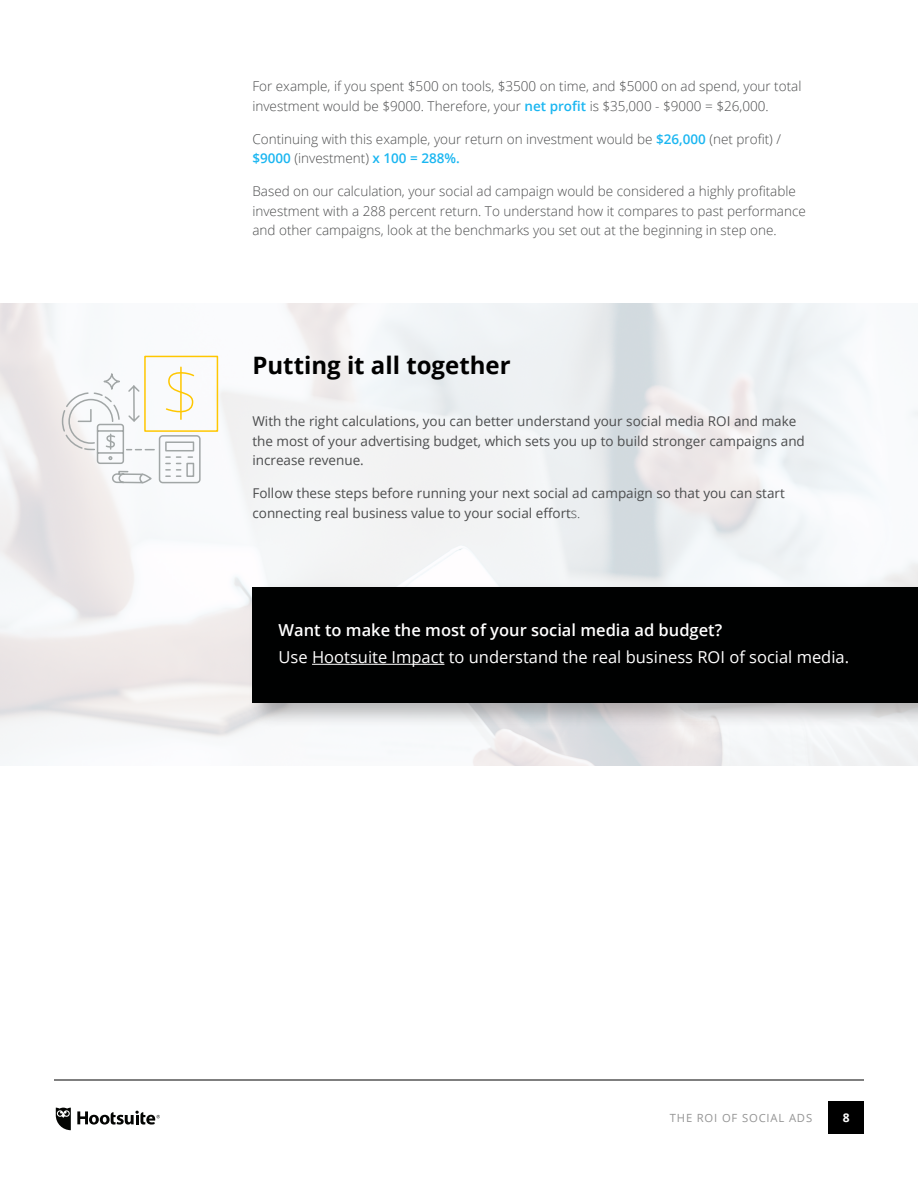
<style>
.page{position:relative;width:918px;height:1188px;background:#fff}
.page>*{position:absolute;margin:0;border:0;box-sizing:border-box;transform-origin:0 0}
.Body{font:700 24px "Open Sans";color:#000}
.t1{font:16.5px/27px "Open Sans";color:#fff}
.Body-2{font:300 13.5px/19.5px "Open Sans";color:#4b4c4d}
.Body-3{font:13.5px/19.5px "Open Sans";color:#4b4c4d}
.t2{font:700 12px "Open Sans";color:#fff}
.t3{font:11.25px "Open Sans";letter-spacing:.075em;color:#949494}
.s1{font-weight:600;color:#1ab6f1}
.s2{font-weight:300}
.s3{font-weight:600}
</style>
<div class="page">
<div style="left:828px;top:1101px;width:36px;height:33px;background:#000"></div>
<hr style="left:54px;top:1080px;width:810px;height:1px;background:#000">
<svg style="left:56px;top:1108px;width:15px;height:22px"></svg>
<svg style="left:77px;top:1111px;width:83px;height:14px"></svg>
<div style="left:248px;top:582px;width:670px;height:147px;background:#231f20;opacity:.3"></div>
<div style="left:252px;top:587px;width:666px;height:116px;background:#000101"></div>
<hr style="left:312px;top:664px;width:132px;height:1px;background:#fff">
<div style="left:144px;top:356px;width:74px;height:76px;border:2px solid #ffc700"></div>
<hr style="left:180px;top:367px;width:2px;height:52px;background:#ffc700">
<svg style="left:61px;top:370px;width:140px;height:115px"></svg>
<p class="Body-2" style="left:252px;top:76px;width:551px">For example, if you spent $500 on tools, $3500 on time, and $5000 on ad spend, your total investment would be $9000. Therefore, your <span class="s1">net profit</span> is $35,000 - $9000 = $26,000.</p>
<p class="Body-2" style="left:252px;top:129px;width:530px">Continuing with this example, your return on investment would be <span class="s1">$26,000</span> (net profit) / <span class="s1">$9000</span> (investment) <span class="s1">x 100 = 288%.</span></p>
<p class="Body-2" style="left:252px;top:181px;width:555px">Based on our calculation, your social ad campaign would be considered a highly profitable investment with a 288 percent return. To understand how it compares to past performance and other campaigns, look at the benchmarks you set out at the beginning in step one.</p>
<p class="Body" style="left:252px;top:348px;width:260px">Putting it all together</p>
<p class="Body-3" style="left:252px;top:411px;width:554px">With the right calculations, you can better understand your social media ROI and make the most of your advertising budget, which sets you up to build stronger campaigns and increase revenue.</p>
<p class="Body-3" style="left:252px;top:483px;width:534px">Follow these steps before running your next social ad campaign so that you can start connecting real business value to your social effort<span class="s2">s.</span></p>
<h2 class="t1" style="left:279px;top:616px;width:572px"><span class="s3">Want to make the most of your social media ad budget?<br></span>Use Hootsuite Impact to understand the real business ROI of social media.</h2>
<p class="t3" style="left:670px;top:1110px;width:144px">THE ROI OF SOCIAL ADS</p>
<p class="t2" style="left:843px;top:1109px;width:8px">8</p>
</div>
